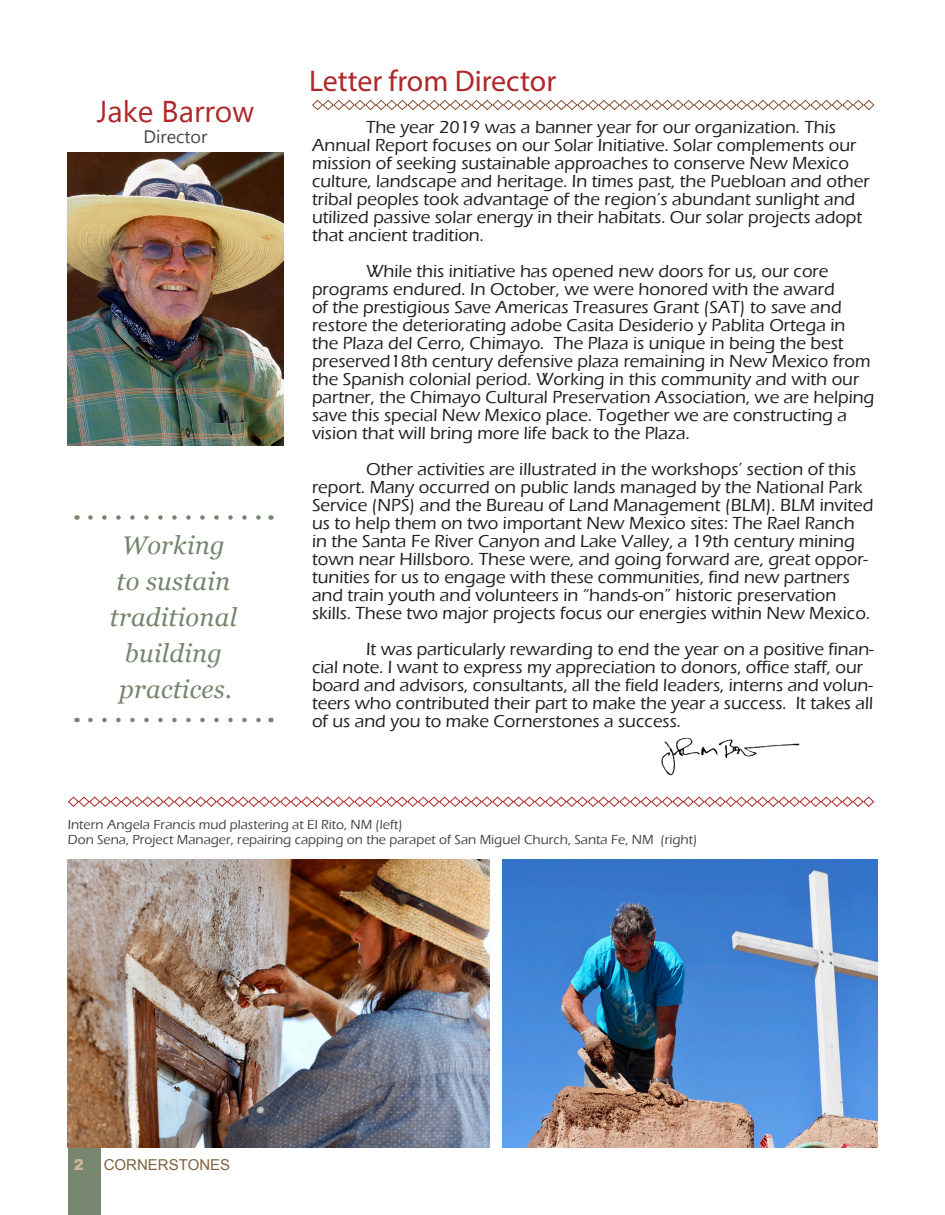
<style>
.page{position:relative;width:945px;height:1215px;background:#fff}
.page>*{position:absolute;margin:0;border:0;box-sizing:border-box;transform-origin:0 0}
.t1{font:30px "Myriad Pro";color:#af2729}
.t2{font:30px "Myanmar Text";color:#af2729}
.Georgia_bold_italic{font:italic 25.5px/36px "Georgia";letter-spacing:.01em;color:#77866f;text-align:center}
.t3{font:500 18px/18px "Eras ITC";color:#231f20}
.t4{font:18px "Myanmar Text";color:#454646}
.t5{font:15px "Arial";color:#806242}
.t6{font:900 15px "Arial";color:#d0b798}
.t7{font:500 13.5px "Eras ITC";color:#454646}
</style>
<div class="page">
<div style="left:68px;top:1148px;width:32px;height:67px;background:#77866f"></div>
<svg style="left:68px;top:796px;width:807px;height:11px"></svg>
<svg style="left:90px;top:515px;width:171px;height:5px"></svg>
<svg style="left:90px;top:718px;width:171px;height:4px"></svg>
<img style="left:68px;top:153px;width:216px;height:293px">
<svg style="left:312px;top:99px;width:563px;height:12px"></svg>
<img style="left:68px;top:860px;width:422px;height:287px">
<img style="left:503px;top:860px;width:375px;height:287px">
<img style="left:661px;top:737px;width:139px;height:39px">
<p class="t2" style="left:97px;top:94px;width:159px">Jake Barrow</p>
<p class="t4" style="left:144px;top:126px;width:65px">Director</p>
<p class="Georgia_bold_italic" style="left:110px;top:527px;width:129px">Working to sustain traditional building practices.</p>
<p class="t1" style="left:309px;top:62px;width:249px">Letter from Director</p>
<p class="t3" style="left:312px;top:118px;width:559px;text-indent:54px">The year 2019 was a banner year for our organization. This Annual Report focuses on our Solar Initiative. Solar complements our mission of seeking sustainable approaches to conserve New Mexico culture, landscape and heritage. In times past, the Puebloan and other tribal peoples took advantage of the region’s abundant sunlight and utilized passive solar energy in their habitats. Our solar projects adopt that ancient tradition.</p>
<p class="t3" style="left:312px;top:262px;width:564px;text-indent:54px">While this initiative has opened new doors for us, our core programs endured. In October, we were honored with the award<br>of the prestigious Save Americas Treasures Grant (SAT) to save and restore the deteriorating adobe Casita Desiderio y Pablita Ortega in the Plaza del Cerro, Chimayo. The Plaza is unique in being the best preserved18th century defensive plaza remaining in New Mexico from the Spanish colonial period. Working in this community and with our partner, the Chimayo Cultural Preservation Association, we are helping save this special New Mexico place. Together we are constructing a vision that will bring more life back to the Plaza.</p>
<p class="t3" style="left:312px;top:460px;width:563px;text-indent:54px">Other activities are illustrated in the workshops’ section of this report. Many occurred on public lands managed by the National Park Service (NPS) and the Bureau of Land Management (BLM). BLM invited us to help them on two important New Mexico sites: The Rael Ranch in the Santa Fe River Canyon and Lake Valley, a 19th century mining town near Hillsboro. These were, and going forward are, great oppor&shy;tunities for us to engage with these communities, find new partners and train youth and volunteers in “hands-on” historic preservation skills. These two major projects focus our energies within New Mexico.</p>
<p class="t3" style="left:312px;top:640px;width:563px;text-indent:54px">It was particularly rewarding to end the year on a positive finan&shy;cial note. I want to express my appreciation to donors, office staff, our board and advisors, consultants, all the field leaders, interns and volun&shy;teers who contributed their part to make the year a success. It takes all of us and you to make Cornerstones a success.</p>
<p class="t7" style="left:68px;top:817px;width:336px">Intern Angela Francis mud plastering at El Rito, NM (left)</p>
<p class="t7" style="left:68px;top:832px;width:631px">Don Sena, Project Manager, repairing capping on the parapet of San Miguel Church, Santa Fe, NM (right)</p>
<p class="t6" style="left:74px;top:1157px;width:12px">2</p>
<p class="t5" style="left:104px;top:1155px;width:128px">CORNERSTONES</p>
</div>
